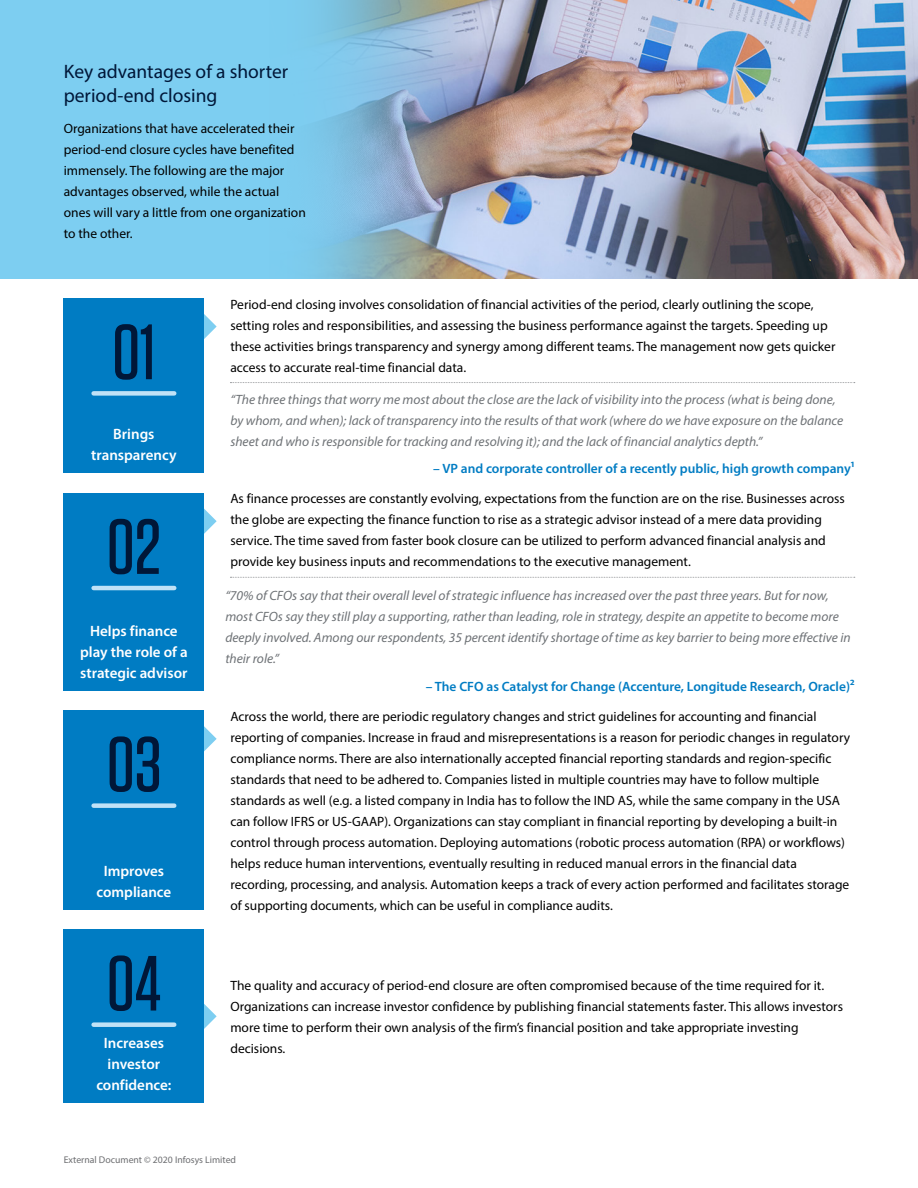
<style>
.page{position:relative;width:918px;height:1188px;background:#fff}
.page>*{position:absolute;margin:0;border:0;box-sizing:border-box;transform-origin:0 0}
.t1{font:500 78px "Tungsten";color:#001738}
.t2{font:19.5px/23.4px "Myriad Pro";color:#001738}
.t3{font:600 15px/21px "Myriad Pro";color:#fff;text-align:center}
.t4{font:13.5px/21px "Myriad Pro";color:#000}
.t5{font:italic 13.5px/21px "Myriad Pro";color:#6e7276}
.t6{font:600 13.5px "Myriad Pro";color:#007cc3}
.t7{font:9.75px "Myriad Pro";color:#6d6e71}
</style>
<div class="page">
<img style="left:0;top:0;width:918px;height:279px">
<svg style="left:204px;top:314px;width:13px;height:25px"></svg>
<div style="left:64px;top:298px;width:140px;height:175px;background:#007cc3"></div>
<div style="left:94px;top:391px;width:80px;height:5px;background:#c0e2f7"></div>
<svg style="left:230px;top:382px;width:625px;height:1px"></svg>
<svg style="left:204px;top:508px;width:13px;height:26px"></svg>
<div style="left:64px;top:493px;width:140px;height:198px;background:#007cc3"></div>
<hr style="left:94px;top:586px;width:80px;height:4px;background:#c0e2f7">
<svg style="left:230px;top:577px;width:625px;height:1px"></svg>
<svg style="left:204px;top:726px;width:13px;height:26px"></svg>
<div style="left:64px;top:711px;width:140px;height:199px;background:#007cc3"></div>
<div style="left:94px;top:803px;width:80px;height:5px;background:#c0e2f7"></div>
<svg style="left:204px;top:1004px;width:13px;height:25px"></svg>
<div style="left:64px;top:930px;width:140px;height:173px;background:#007cc3"></div>
<div style="left:94px;top:1022px;width:80px;height:5px;background:#c0e2f7"></div>
<h2 class="t2" style="left:64px;top:60px;width:226px">Key advantages of a shorter period-end closing</h2>
<p class="t4" style="left:64px;top:118px;width:244px">Organizations that have accelerated their period-end closure cycles have benefited immensely. The following are the major advantages observed, while the actual ones will vary a little from one organization to the other.</p>
<h1 class="t1" style="left:112px;top:312px;width:45px">01</h1>
<p class="t3" style="left:91px;top:423px;width:87px">Brings transparency</p>
<h1 class="t1" style="left:107px;top:506px;width:56px">02</h1>
<p class="t3" style="left:80px;top:620px;width:109px">Helps finance play the role of a strategic advisor</p>
<h1 class="t1" style="left:107px;top:724px;width:56px">03</h1>
<p class="t3" style="left:97px;top:860px;width:76px">Improves compliance</p>
<h1 class="t1" style="left:107px;top:943px;width:55px">04</h1>
<p class="t3" style="left:96px;top:1032px;width:77px">Increases investor confidence:</p>
<p class="t4" style="left:230px;top:293px;width:607px">Period-end closing involves consolidation of financial activities of the period, clearly outlining the scope, setting roles and responsibilities, and assessing the business performance against the targets. Speeding up these activities brings transparency and synergy among different teams. The management now gets quicker access to accurate real-time financial data.</p>
<p class="t5" style="left:230px;top:389px;width:614px">“The three things that worry me most about the close are the lack of visibility into the process (what is being done, by whom, and when); lack of transparency into the results of that work (where do we have exposure on the balance sheet and who is responsible for tracking and resolving it); and the lack of financial analytics depth.”</p>
<p class="t6" style="left:433px;top:460px;width:423px">– VP and corporate controller of a recently public, high growth company1</p>
<p class="t4" style="left:230px;top:488px;width:616px">As finance processes are constantly evolving, expectations from the function are on the rise. Businesses across the globe are expecting the finance function to rise as a strategic advisor instead of a mere data providing service. The time saved from faster book closure can be utilized to perform advanced financial analysis and provide key business inputs and recommendations to the executive management.</p>
<p class="t5" style="left:225px;top:585px;width:627px">“70% of CFOs say that their overall level of strategic influence has increased over the past three years. But for now, most CFOs say they still play a supporting, rather than leading, role in strategy, despite an appetite to become more deeply involved. Among our respondents, 35 percent identify shortage of time as key barrier to being more effective in their role.”</p>
<p class="t6" style="left:426px;top:678px;width:430px">– The CFO as Catalyst for Change (Accenture, Longitude Research, Oracle)2</p>
<p class="t4" style="left:230px;top:706px;width:621px">Across the world, there are periodic regulatory changes and strict guidelines for accounting and financial reporting of companies. Increase in fraud and misrepresentations is a reason for periodic changes in regulatory compliance norms. There are also internationally accepted financial reporting standards and region-specific standards that need to be adhered to. Companies listed in multiple countries may have to follow multiple standards as well (e.g. a listed company in India has to follow the IND AS, while the same company in the USA can follow IFRS or US-GAAP). Organizations can stay compliant in financial reporting by developing a built-in control through process automation. Deploying automations (robotic process automation (RPA) or workflows) helps reduce human interventions, eventually resulting in reduced manual errors in the financial data recording, processing, and analysis. Automation keeps a track of every action performed and facilitates storage of supporting documents, which can be useful in compliance audits.</p>
<p class="t4" style="left:230px;top:975px;width:614px">The quality and accuracy of period-end closure are often compromised because of the time required for it.<br>Organizations can increase investor confidence by publishing financial statements faster. This allows investors more time to perform their own analysis of the firm’s financial position and take appropriate investing decisions.</p>
<p class="t7" style="left:64px;top:1154px;width:174px">External Document © 2020 Infosys Limited</p>
</div>
